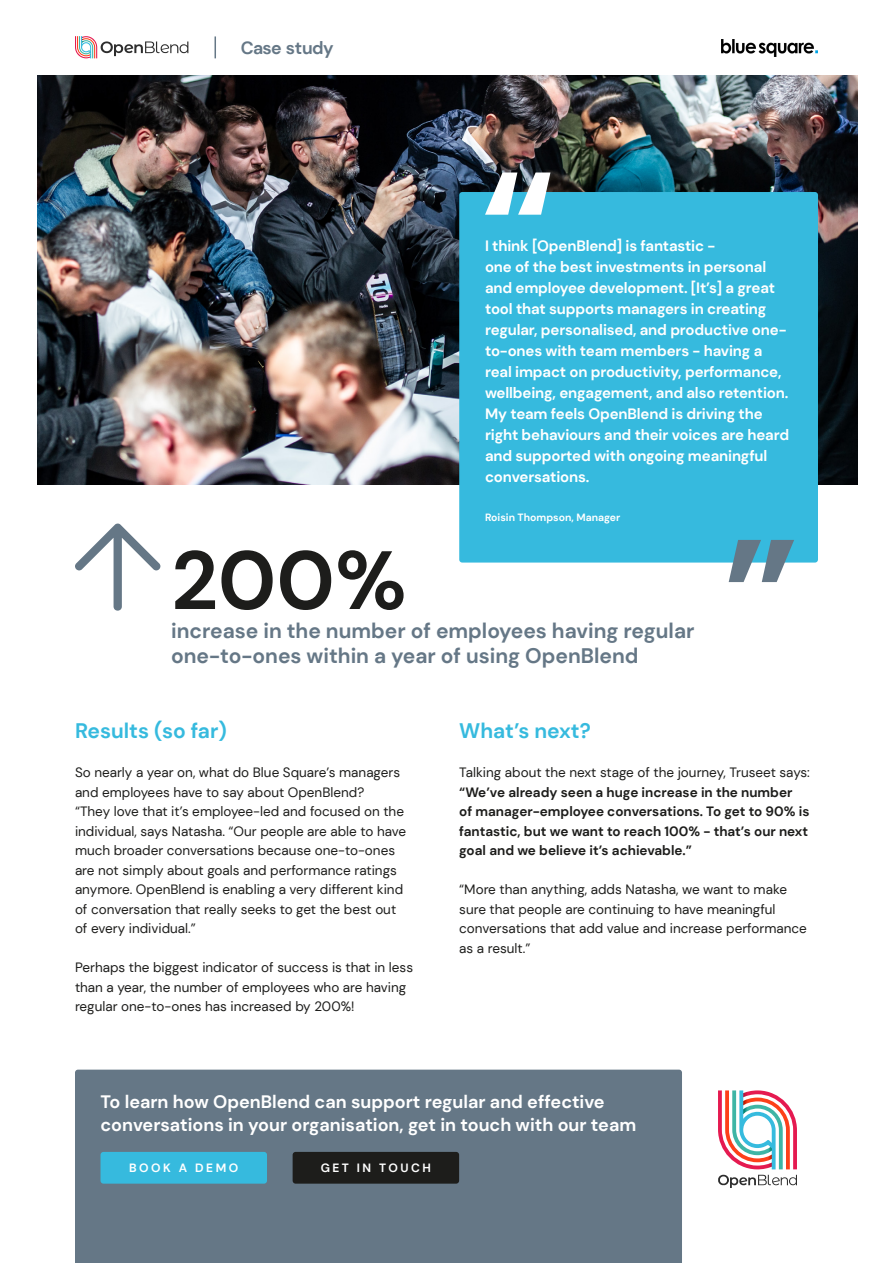
<style>
.page{position:relative;width:893px;height:1263px;background:#fff}
.page>*{position:absolute;margin:0;border:0;box-sizing:border-box;transform-origin:0 0}
.OB_case_study_body_c{font:700 82.5px "DM Sans";color:#1d1d1b}
.OB_case_study_body_c-2{font:700 21px/25.5px "DM Sans";color:#657786}
.OB_case_study_crossh{font:700 21px "DM Sans";color:#36bade}
.t1{font:700 18px/22.5px "DM Sans";color:#fff}
.t2{font:700 17.7px "DM Sans";letter-spacing:-.04em;color:#657786}
.OB_case_study_body_c-3{font:700 15px/21px "DM Sans";letter-spacing:-.01em;color:#fff}
.OB_case_study_body_c-4{font:13.5px/19.5px "DM Sans";color:#1d1d1b}
.OB_case_study_body_c-5{font:700 13.5px/19.5px "DM Sans";color:#1d1d1b}
.t3{font:700 12px "DM Sans";letter-spacing:.21em;color:#fff}
.OB_case_study_body_c-6{font:700 10.5px "DM Sans";color:#fff}
.s1{font-weight:400}
</style>
<div class="page">
<img style="left:38px;top:75px;width:819px;height:409px">
<div style="left:459px;top:192px;width:359px;height:371px;background:#36bade;border-radius:3px"></div>
<div style="left:75px;top:1070px;width:607px;height:193px;background:#657786"></div>
<div style="left:100px;top:1152px;width:167px;height:31px;background:#36bade;border-radius:3px"></div>
<div style="left:293px;top:1152px;width:166px;height:31px;background:#1d1d1b;border-radius:3px"></div>
<svg style="left:718px;top:1175px;width:79px;height:13px"></svg>
<svg style="left:718px;top:1090px;width:79px;height:79px"></svg>
<svg style="left:485px;top:172px;width:65px;height:43px"></svg>
<svg style="left:729px;top:540px;width:65px;height:42px"></svg>
<svg style="left:75px;top:524px;width:85px;height:87px"></svg>
<hr style="left:214px;top:36px;width:2px;height:22px;background:#657786">
<img style="left:722px;top:40px;width:96px;height:17px">
<svg style="left:75px;top:36px;width:113px;height:22px"></svg>
<p class="t2" style="left:241px;top:36px;width:95px">Case study</p>
<p class="OB_case_study_body_c-3" style="left:485px;top:235px;width:306px">I think [OpenBlend] is fantastic -<br>one of the best investments in personal and employee development. [It’s] a great tool that supports managers in creating regular, personalised, and productive one&shy;to-ones with team members - having a real impact on productivity, performance, wellbeing, engagement, and also retention.<br>My team feels OpenBlend is driving the right behaviours and their voices are heard and supported with ongoing meaningful conversations.</p>
<p class="OB_case_study_body_c-6" style="left:485px;top:511px;width:137px">Roisin Thompson, Manager</p>
<p class="OB_case_study_body_c" style="left:171px;top:528px;width:237px">200%</p>
<p class="OB_case_study_body_c-2" style="left:171px;top:617px;width:525px">increase in the number of employees having regular one-to-ones within a year of using OpenBlend</p>
<p class="OB_case_study_crossh" style="left:75px;top:718px;width:153px">Results (so far)</p>
<p class="OB_case_study_body_c-4" style="left:75px;top:762px;width:333px">So nearly a year on, what do Blue Square’s managers and employees have to say about OpenBlend?<br>“They love that it’s employee-led and focused on the individual, says Natasha. “Our people are able to have much broader conversations because one-to-ones are not simply about goals and performance ratings anymore. OpenBlend is enabling a very different kind of conversation that really seeks to get the best out of every individual.”</p>
<p class="OB_case_study_body_c-4" style="left:75px;top:957px;width:340px">Perhaps the biggest indicator of success is that in less than a year, the number of employees who are having regular one-to-ones has increased by 200%!</p>
<p class="OB_case_study_crossh" style="left:459px;top:718px;width:133px">What’s next?</p>
<p class="OB_case_study_body_c-5" style="left:459px;top:763px;width:352px"><span class="s1">Talking about the next stage of the journey, Truseet says: </span>“We’ve already seen a huge increase in the number<br>of manager-employee conversations. To get to 90% is fantastic, but we want to reach 100% - that’s our next goal and we believe it’s achievable.”</p>
<p class="OB_case_study_body_c-4" style="left:459px;top:879px;width:349px">“More than anything, adds Natasha, we want to make sure that people are continuing to have meaningful conversations that add value and increase performance as a result.”</p>
<p class="t1" style="left:100px;top:1091px;width:537px">To learn how OpenBlend can support regular and effective conversations in your organisation, get in touch with our team</p>
<p class="t3" style="left:129px;top:1161px;width:111px">BOOK A DEMO</p>
<p class="t3" style="left:321px;top:1161px;width:112px">GET IN TOUCH</p>
</div>
